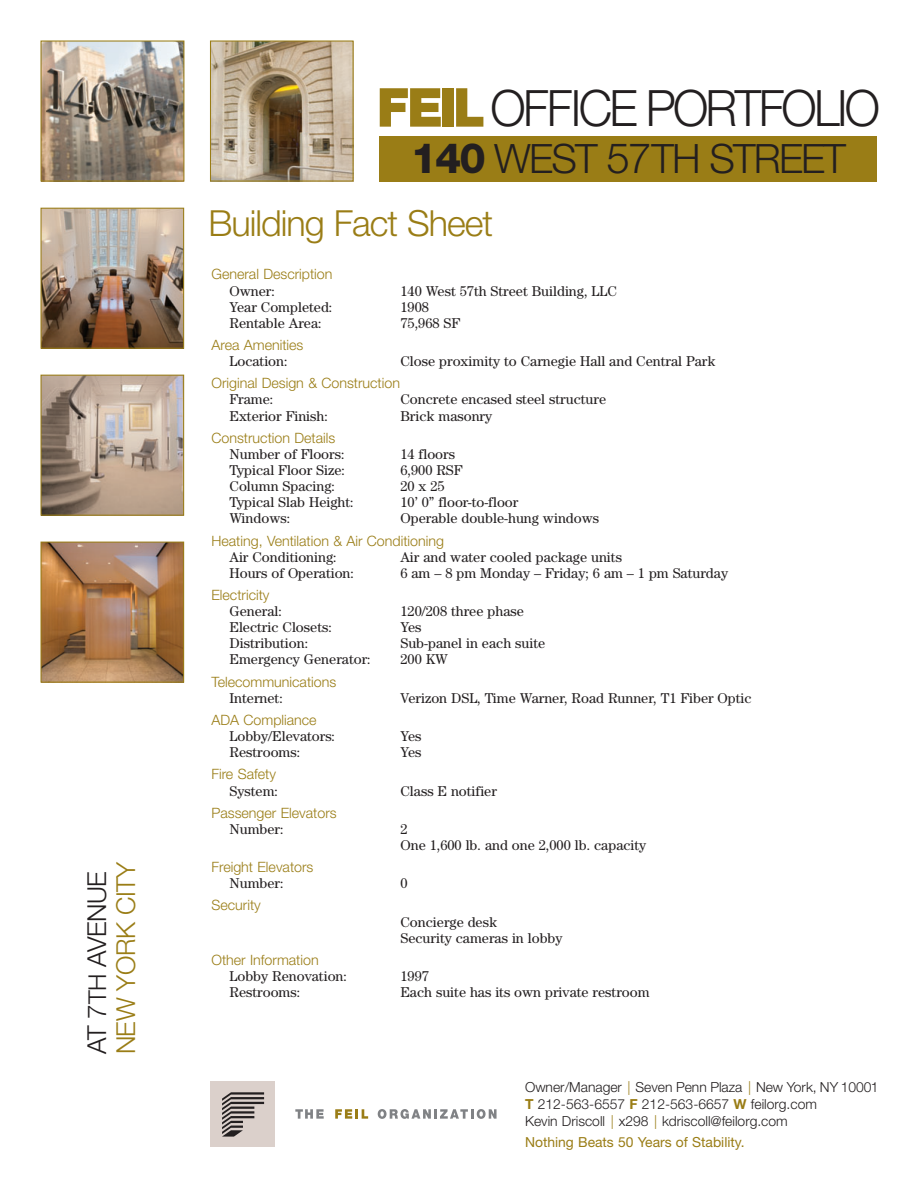
<style>
.page{position:relative;width:918px;height:1188px;background:#fff}
.page>*{position:absolute;margin:0;border:0;box-sizing:border-box;transform-origin:0 0}
.t1{font:300 50.25px "Helvetica Neue";letter-spacing:-.055em;color:#231f20;scale:.95 1}
.t2{font:300 40.5px "Helvetica Neue";letter-spacing:-.045em;color:#231f20}
.t3{font:300 36px "Helvetica Neue";letter-spacing:-.03em;color:#9a7d16}
.t4{font:300 26.1px/29px "Helvetica Neue";letter-spacing:-.015em;color:#9a7d16}
.t5{font:14.25px/16.2px "Century";color:#231f20}
.t6{font:300 14.25px "Helvetica Neue";color:#9a7d16}
.t7{font:300 13.8px/17.1px "Helvetica Neue";color:#231f20}
.t8{font:13.8px "Helvetica Neue";color:#9a7d16}
.s1{color:#231f20}
.s2{font-size:24.6px;color:#231f20}
.s3{font-weight:900;font-size:53.85px;color:#9a7d16}
.s4{font-weight:800;font-size:41.85px}
.s5{font-size:42.15px}
.s6{color:#9a7d16}
.s7{font-weight:700;color:#9a7d16}
</style>
<div class="page">
<img style="left:43px;top:210px;width:139px;height:137px">
<div style="left:41px;top:208px;width:143px;height:141px;border:1px solid #9a7d16"></div>
<img style="left:43px;top:42px;width:139px;height:138px">
<div style="left:41px;top:40px;width:143px;height:142px;border:1px solid #9a7d16"></div>
<img style="left:43px;top:377px;width:139px;height:137px">
<div style="left:41px;top:375px;width:143px;height:141px;border:1px solid #9a7d16"></div>
<img style="left:43px;top:544px;width:139px;height:137px">
<div style="left:41px;top:542px;width:143px;height:141px;border:1px solid #9a7d16"></div>
<img style="left:212px;top:42px;width:140px;height:138px">
<div style="left:210px;top:40px;width:144px;height:142px;border:1px solid #9a7d16"></div>
<div style="left:210px;top:1081px;width:65px;height:66px;background:#dbd0cb"></div>
<svg style="left:222px;top:1092px;width:42px;height:45px"></svg>
<svg style="left:295px;top:1109px;width:29px;height:10px"></svg>
<svg style="left:335px;top:1109px;width:33px;height:10px"></svg>
<svg style="left:378px;top:1109px;width:119px;height:10px"></svg>
<div style="left:380px;top:136px;width:498px;height:46px;background:#9a7d16"></div>
<h3 class="t4" style="left:85px;top:1054px;width:194px;rotate:-90deg"><span class="s1">AT 7</span><span class="s2">TH</span> <span class="s1">AVENUE<br></span>NEW YORK CITY</h3>
<h1 class="t1" style="left:377px;top:91px;width:531px"><span class="s3">FEIL</span> OFFICE PORTFOLIO</h1>
<h2 class="t2" style="left:411px;top:144px;width:437px"><span class="s4">140</span> WEST <span class="s5">57</span>TH STREET</h2>
<h3 class="t3" style="left:208px;top:210px;width:286px">Building Fact Sheet</h3>
<p class="t6" style="left:211px;top:269px;width:123px">General Description</p>
<p class="t5" style="left:230px;top:284px;width:47px">Owner:</p>
<p class="t5" style="left:400px;top:284px;width:218px">140 West 57th Street Building, LLC</p>
<p class="t5" style="left:230px;top:300px;width:105px">Year Completed:</p>
<p class="t5" style="left:400px;top:300px;width:30px">1908</p>
<p class="t5" style="left:230px;top:316px;width:94px">Rentable Area:</p>
<p class="t5" style="left:400px;top:316px;width:61px">75,968 SF</p>
<p class="t6" style="left:211px;top:340px;width:93px">Area Amenities</p>
<p class="t5" style="left:230px;top:354px;width:60px">Location:</p>
<p class="t5" style="left:400px;top:354px;width:316px">Close proximity to Carnegie Hall and Central Park</p>
<p class="t6" style="left:211px;top:378px;width:190px">Original Design &amp; Construction</p>
<p class="t5" style="left:230px;top:393px;width:45px">Frame:</p>
<p class="t5" style="left:400px;top:393px;width:207px">Concrete encased steel structure</p>
<p class="t5" style="left:230px;top:409px;width:100px">Exterior Finish:</p>
<p class="t5" style="left:400px;top:409px;width:93px">Brick masonry</p>
<p class="t6" style="left:211px;top:433px;width:125px">Construction Details</p>
<p class="t5" style="left:230px;top:447px;width:117px">Number of Floors:</p>
<p class="t5" style="left:400px;top:447px;width:56px">14 floors</p>
<p class="t5" style="left:230px;top:463px;width:117px">Typical Floor Size:</p>
<p class="t5" style="left:400px;top:463px;width:64px">6,900 RSF</p>
<p class="t5" style="left:230px;top:479px;width:107px">Column Spacing:</p>
<p class="t5" style="left:400px;top:479px;width:46px">20 x 25</p>
<p class="t5" style="left:230px;top:496px;width:126px">Typical Slab Height:</p>
<p class="t5" style="left:400px;top:496px;width:119px">10’ 0” floor-to-floor</p>
<p class="t5" style="left:230px;top:512px;width:62px">Windows:</p>
<p class="t5" style="left:400px;top:512px;width:200px">Operable double-hung windows</p>
<p class="t6" style="left:211px;top:535px;width:234px">Heating, Ventilation &amp; Air Conditioning</p>
<p class="t5" style="left:230px;top:550px;width:109px">Air Conditioning:</p>
<p class="t5" style="left:400px;top:550px;width:223px">Air and water cooled package units</p>
<p class="t5" style="left:230px;top:566px;width:126px">Hours of Operation:</p>
<p class="t5" style="left:400px;top:566px;width:329px">6 am – 8 pm Monday – Friday; 6 am – 1 pm Saturday</p>
<p class="t6" style="left:211px;top:590px;width:60px">Electricity</p>
<p class="t5" style="left:230px;top:604px;width:54px">General:</p>
<p class="t5" style="left:400px;top:604px;width:125px">120/208 three phase</p>
<p class="t5" style="left:230px;top:621px;width:104px">Electric Closets:</p>
<p class="t5" style="left:400px;top:621px;width:23px">Yes</p>
<p class="t5" style="left:230px;top:637px;width:80px">Distribution:</p>
<p class="t5" style="left:400px;top:637px;width:146px">Sub-panel in each suite</p>
<p class="t5" style="left:230px;top:653px;width:143px">Emergency Generator:</p>
<p class="t5" style="left:400px;top:653px;width:49px">200 KW</p>
<p class="t6" style="left:211px;top:676px;width:126px">Telecommunications</p>
<p class="t5" style="left:230px;top:691px;width:55px">Internet:</p>
<p class="t5" style="left:400px;top:691px;width:353px">Verizon DSL, Time Warner, Road Runner, T1 Fiber Optic</p>
<p class="t6" style="left:211px;top:715px;width:107px">ADA Compliance</p>
<p class="t5" style="left:230px;top:729px;width:107px">Lobby/Elevators:</p>
<p class="t5" style="left:400px;top:729px;width:23px">Yes</p>
<p class="t5" style="left:230px;top:746px;width:72px">Restrooms:</p>
<p class="t5" style="left:400px;top:746px;width:23px">Yes</p>
<p class="t6" style="left:211px;top:769px;width:66px">Fire Safety</p>
<p class="t5" style="left:230px;top:784px;width:50px">System:</p>
<p class="t5" style="left:400px;top:784px;width:98px">Class E notifier</p>
<p class="t6" style="left:211px;top:808px;width:127px">Passenger Elevators</p>
<p class="t5" style="left:230px;top:822px;width:56px">Number:</p>
<p class="t5" style="left:400px;top:822px;width:247px">2<br>One 1,600 lb. and one 2,000 lb. capacity</p>
<p class="t6" style="left:211px;top:862px;width:104px">Freight Elevators</p>
<p class="t5" style="left:230px;top:877px;width:56px">Number:</p>
<p class="t5" style="left:400px;top:877px;width:9px">0</p>
<p class="t6" style="left:211px;top:900px;width:51px">Security</p>
<p class="t5" style="left:400px;top:915px;width:164px">Concierge desk<br>Security cameras in lobby</p>
<p class="t6" style="left:211px;top:955px;width:109px">Other Information</p>
<p class="t5" style="left:230px;top:969px;width:119px">Lobby Renovation:</p>
<p class="t5" style="left:400px;top:969px;width:30px">1997</p>
<p class="t5" style="left:230px;top:985px;width:72px">Restrooms:</p>
<p class="t5" style="left:400px;top:985px;width:251px">Each suite has its own private restroom</p>
<p class="t7" style="left:525px;top:1080px;width:355px">Owner/Manager <span class="s6">|</span> Seven Penn Plaza <span class="s6">|</span> New York, NY 10001<br><span class="s7">T</span> 212-563-6557 <span class="s7">F</span> 212-563-6657 <span class="s7">W</span> feilorg.com<br>Kevin Driscoll <span class="s6">|</span> x298 <span class="s6">|</span> kdriscoll@feilorg.com</p>
<p class="t8" style="left:525px;top:1137px;width:221px">Nothing Beats 50 Years of Stability.</p>
</div>
